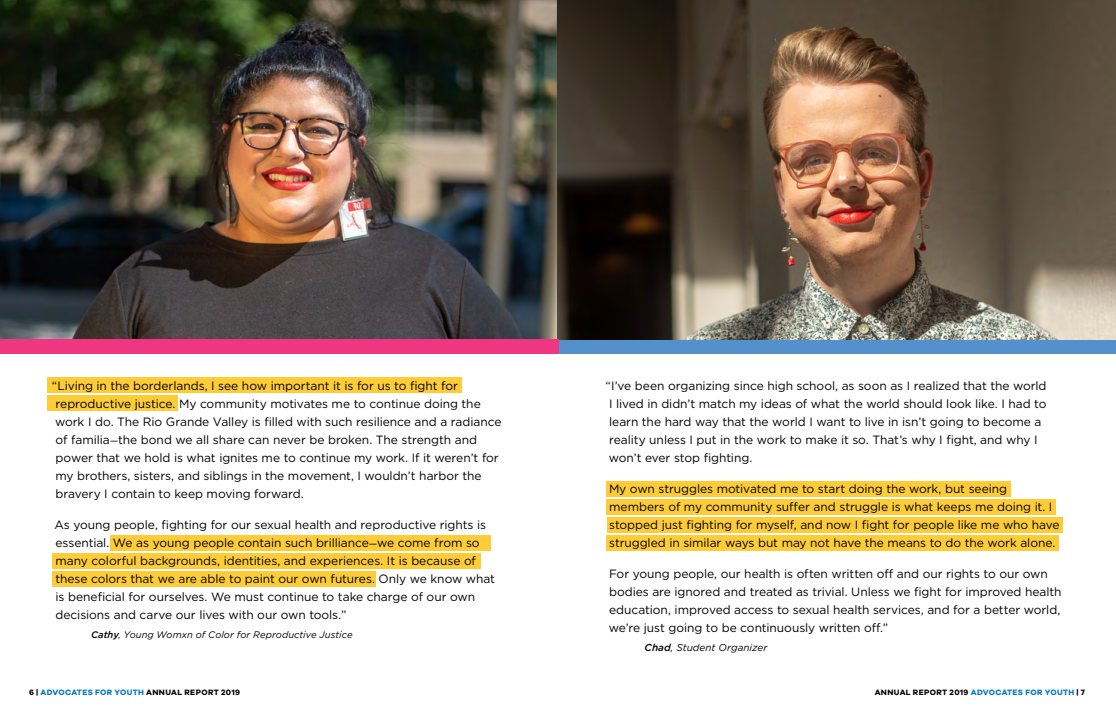
<style>
.page{position:relative;width:1116px;height:711px;background:#fff}
.page>*{position:absolute;margin:0;border:0;box-sizing:border-box;transform-origin:0 0}
.t1{font:12px/18px "Gotham";letter-spacing:-.005em;color:#000}
.t2{font:italic 10px "Gotham";color:#000}
.t3{font:italic 9.5px "Gotham";letter-spacing:.005em;color:#000}
.t4{font:700 8px "Galano Grotesque Alt";letter-spacing:.045em;color:#000}
.s1{font-size:9.5px}
.s2{font-weight:500}
.s3{color:#0076c0}
</style>
<div class="page">
<img style="left:0;top:0;width:558px;height:339px">
<div style="left:557px;top:339px;width:559px;height:15px;background:#5490cc"></div>
<img style="left:558px;top:0;width:558px;height:339px">
<div style="left:0;top:339px;width:558px;height:15px;background:#ee3780"></div>
<div style="left:47px;top:378px;width:415px;height:15px;background:#fdcc36"></div>
<div style="left:47px;top:396px;width:131px;height:15px;background:#fdcc36"></div>
<div style="left:110px;top:536px;width:381px;height:15px;background:#fdcc36"></div>
<div style="left:52px;top:554px;width:429px;height:15px;background:#fdcc36"></div>
<div style="left:52px;top:572px;width:324px;height:15px;background:#fdcc36"></div>
<div style="left:611px;top:482px;width:400px;height:15px;background:#fdcc36"></div>
<div style="left:607px;top:500px;width:449px;height:15px;background:#fdcc36"></div>
<div style="left:607px;top:518px;width:456px;height:15px;background:#fdcc36"></div>
<div style="left:607px;top:536px;width:452px;height:15px;background:#fdcc36"></div>
<p class="t1" style="left:52px;top:376px;width:451px">“Living in the borderlands, I see how important it is for us to fight for reproductive justice. My community motivates me to continue doing the work I do. The Rio Grande Valley is filled with such resilience and a radiance of familia<span class="s1">—</span>the bond we all share can never be broken. The strength and power that we hold is what ignites me to continue my work. If it weren’t for my brothers, sisters, and siblings in the movement, I wouldn’t harbor the bravery I contain to keep moving forward.</p>
<p class="t1" style="left:54px;top:515px;width:442px">As young people, fighting for our sexual health and reproductive rights is essential. We as young people contain such brilliance<span class="s1">—</span>we come from so many colorful backgrounds, identities, and experiences. It is because of these colors that we are able to paint our own futures. Only we know what is beneficial for ourselves. We must continue to take charge of our own decisions and carve our lives with our own tools.”</p>
<p class="t3" style="left:91px;top:628px;width:263px"><span class="s2">Cathy</span>, Young Womxn of Color for Reproductive Justice</p>
<p class="t1" style="left:606px;top:376px;width:443px">“I’ve been organizing since high school, as soon as I realized that the world I lived in didn’t match my ideas of what the world should look like. I had to learn the hard way that the world I want to live in isn’t going to become a reality unless I put in the work to make it so. That’s why I fight, and why I won’t ever stop fighting.</p>
<p class="t1" style="left:609px;top:479px;width:452px">My own struggles motivated me to start doing the work, but seeing members of my community suffer and struggle is what keeps me doing it. I stopped just fighting for myself, and now I fight for people like me who have struggled in similar ways but may not have the means to do the work alone.</p>
<p class="t1" style="left:609px;top:564px;width:454px">For young people, our health is often written off and our rights to our own bodies are ignored and treated as trivial. Unless we fight for improved health education, improved access to sexual health services, and for a better world, we’re just going to be continuously written off.”</p>
<p class="t2" style="left:645px;top:641px;width:124px"><span class="s2">Chad</span>, Student Organizer</p>
<p class="t4" style="left:29px;top:687px;width:213px">6 | <span class="s3">ADVOCATES FOR YOUTH</span> ANNUAL REPORT 2019</p>
<p class="t4" style="left:875px;top:687px;width:212px">ANNUAL REPORT 2019 <span class="s3">ADVOCATES FOR YOUTH</span> | 7</p>
</div>
